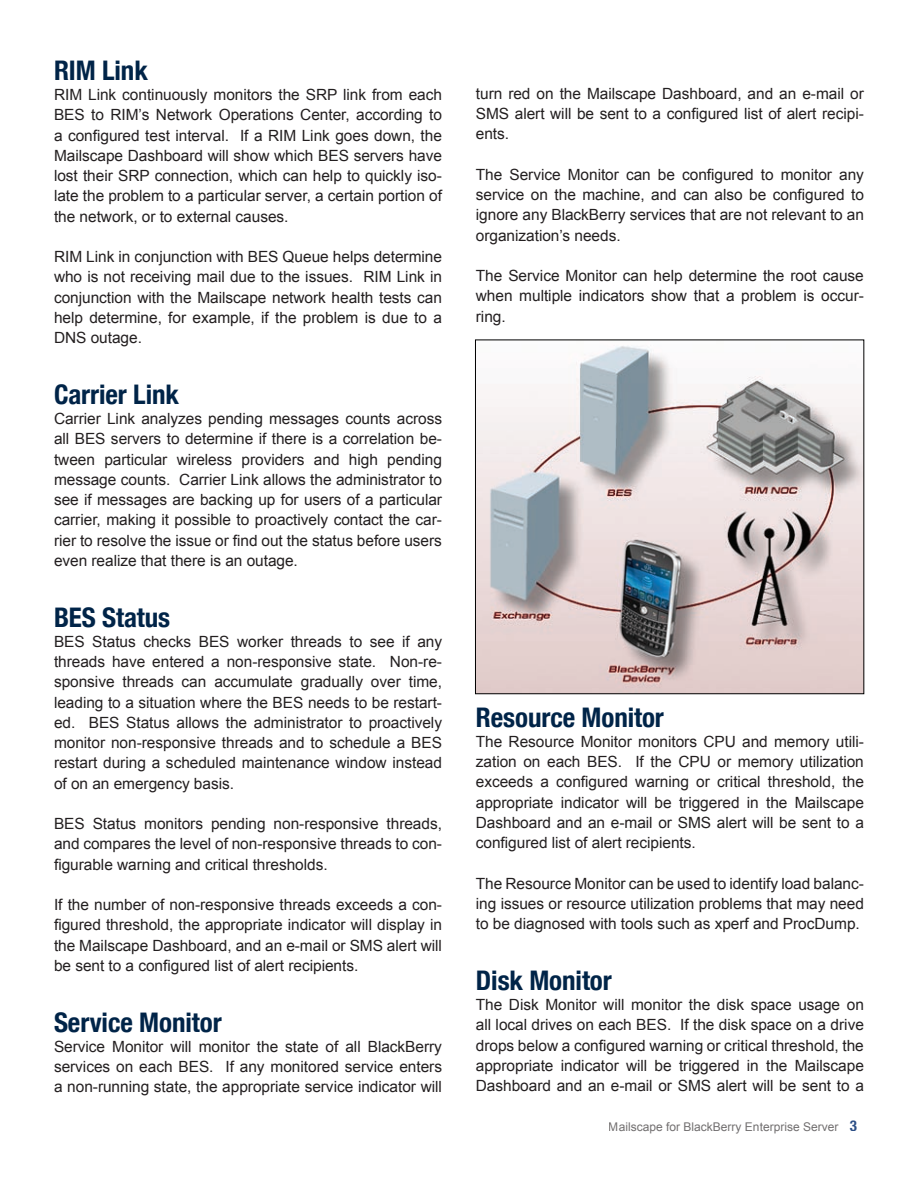
<style>
.page{position:relative;width:918px;height:1188px;background:#fff}
.page>*{position:absolute;margin:0;border:0;box-sizing:border-box;transform-origin:0 0}
.t1{font:700 condensed 27px "Helvetica Neue";letter-spacing:-.005em;color:#002448}
.t2{font:15.45px/20.2px "Arial";letter-spacing:-.005em;color:#231f20;text-align:justify}
.t3{font:12px "Arial";color:#231f20}
.s1{font-family:"Helvetica Neue";font-weight:700;font-stretch:condensed;font-size:15px;color:#042e6f}
</style>
<div class="page">
<img style="left:477px;top:346px;width:385px;height:346px">
<div style="left:475px;top:340px;width:389px;height:354px;border:1px solid #000"></div>
<p class="t1" style="left:54px;top:54px;width:95px">RIM Link</p>
<p class="t2" style="left:54px;top:85px;width:390px">RIM Link continuously monitors the SRP link from each BES to RIM’s Network Operations Center, according to a configured test interval. If a RIM Link goes down, the Mailscape Dashboard will show which BES servers have lost their SRP connection, which can help to quickly iso&shy;late the problem to a particular server, a certain portion of the network, or to external causes.</p>
<p class="t2" style="left:54px;top:247px;width:390px">RIM Link in conjunction with BES Queue helps determine who is not receiving mail due to the issues. RIM Link in conjunction with the Mailscape network health tests can help determine, for example, if the problem is due to a DNS outage.</p>
<p class="t1" style="left:54px;top:378px;width:127px">Carrier Link</p>
<p class="t2" style="left:54px;top:409px;width:390px">Carrier Link analyzes pending messages counts across all BES servers to determine if there is a correlation be&shy;tween particular wireless providers and high pending message counts. Carrier Link allows the administrator to see if messages are backing up for users of a particular carrier, making it possible to proactively contact the car&shy;rier to resolve the issue or find out the status before users even realize that there is an outage.</p>
<p class="t1" style="left:54px;top:601px;width:118px">BES Status</p>
<p class="t2" style="left:54px;top:631px;width:390px">BES Status checks BES worker threads to see if any threads have entered a non-responsive state. Non-re&shy;sponsive threads can accumulate gradually over time, leading to a situation where the BES needs to be restart&shy;ed. BES Status allows the administrator to proactively monitor non-responsive threads and to schedule a BES restart during a scheduled maintenance window instead of on an emergency basis.</p>
<p class="t2" style="left:54px;top:814px;width:390px">BES Status monitors pending non-responsive threads, and compares the level of non-responsive threads to con&shy;figurable warning and critical thresholds.</p>
<p class="t2" style="left:54px;top:895px;width:390px">If the number of non-responsive threads exceeds a con&shy;figured threshold, the appropriate indicator will display in the Mailscape Dashboard, and an e-mail or SMS alert will be sent to a configured list of alert recipients.</p>
<p class="t1" style="left:54px;top:1006px;width:169px">Service Monitor</p>
<p class="t2" style="left:54px;top:1036px;width:390px">Service Monitor will monitor the state of all BlackBerry services on each BES. If any monitored service enters a non-running state, the appropriate service indicator will</p>
<p class="t2" style="left:476px;top:83px;width:390px">turn red on the Mailscape Dashboard, and an e-mail or SMS alert will be sent to a configured list of alert recipi&shy;ents.</p>
<p class="t2" style="left:476px;top:164px;width:390px">The Service Monitor can be configured to monitor any service on the machine, and can also be configured to ignore any BlackBerry services that are not relevant to an organization’s needs.</p>
<p class="t2" style="left:476px;top:266px;width:390px">The Service Monitor can help determine the root cause when multiple indicators show that a problem is occur&shy;ring.</p>
<p class="t1" style="left:476px;top:701px;width:190px">Resource Monitor</p>
<p class="t2" style="left:476px;top:731px;width:390px">The Resource Monitor monitors CPU and memory utili&shy;zation on each BES. If the CPU or memory utilization exceeds a configured warning or critical threshold, the appropriate indicator will be triggered in the Mailscape Dashboard and an e-mail or SMS alert will be sent to a configured list of alert recipients.</p>
<p class="t2" style="left:476px;top:873px;width:390px">The Resource Monitor can be used to identify load balanc&shy;ing issues or resource utilization problems that may need to be diagnosed with tools such as xperf and ProcDump.</p>
<p class="t1" style="left:476px;top:964px;width:137px">Disk Monitor</p>
<p class="t2" style="left:476px;top:995px;width:390px">The Disk Monitor will monitor the disk space usage on all local drives on each BES. If the disk space on a drive drops below a configured warning or critical threshold, the appropriate indicator will be triggered in the Mailscape Dashboard and an e-mail or SMS alert will be sent to a</p>
<p class="t3" style="left:609px;top:1120px;width:249px">Mailscape for BlackBerry Enterprise Server <span class="s1">3</span></p>
</div>
